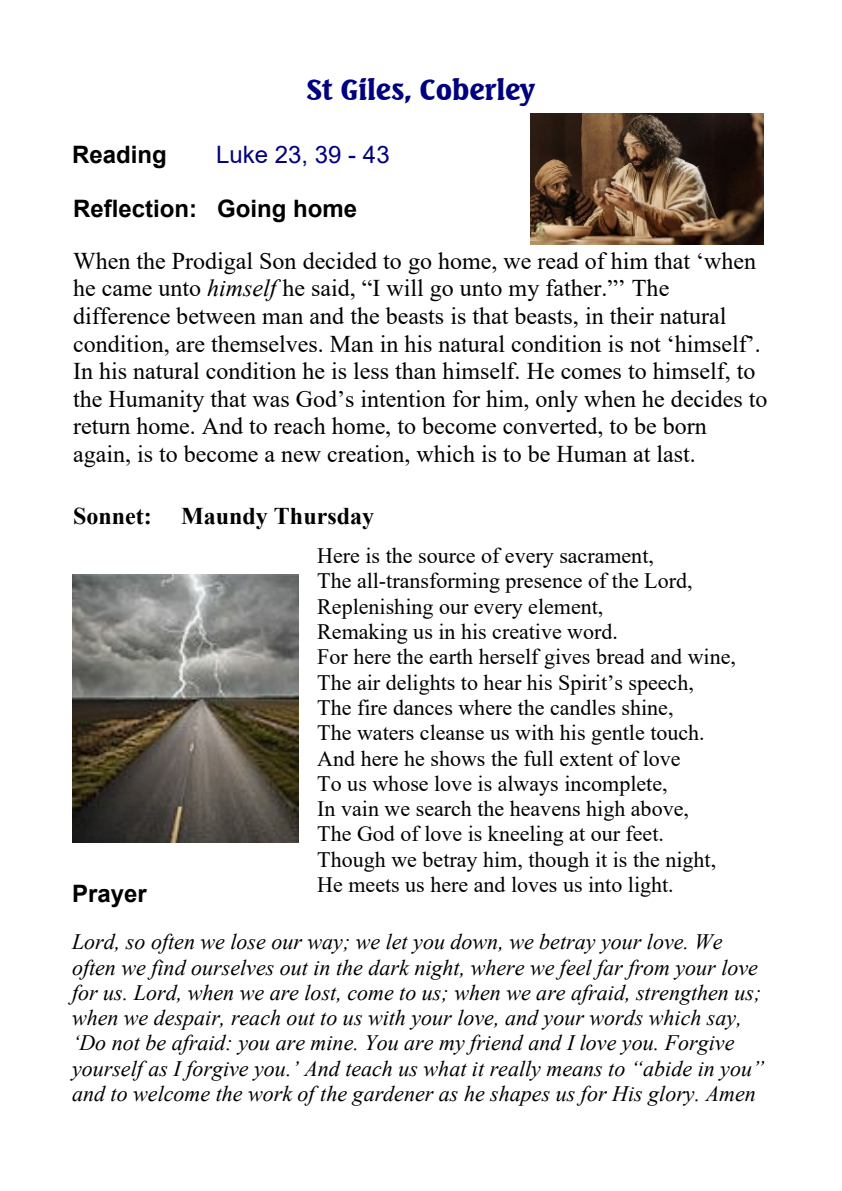
<style>
.page{position:relative;width:842px;height:1191px;background:#fff}
.page>*{position:absolute;margin:0;border:0;box-sizing:border-box;transform-origin:0 0}
.t1{font:28px "Seabird SF Bold";color:#000080}
.t2{font:24px/27.6px "Times New Roman";color:#000}
.t3{font:700 24px "Arial";color:#000}
.t4{font:700 24px "Times New Roman";color:#000}
.t5{font:24px "Arial";color:#000080}
.t6{font:22px/25.2px "Times New Roman";color:#000}
.t7{font:italic 22px/25.2px "Times New Roman";color:#000}
.s1{font-style:italic}
</style>
<div class="page">
<img style="left:531px;top:114px;width:233px;height:131px">
<img style="left:72px;top:574px;width:226px;height:268px">
<p class="t1" style="left:307px;top:78px;width:230px">St Giles, Coberley</p>
<p class="t3" style="left:72px;top:145px;width:96px">Reading</p>
<p class="t5" style="left:216px;top:145px;width:175px">Luke 23, 39 - 43</p>
<p class="t3" style="left:73px;top:200px;width:285px">Reflection: Going home</p>
<p class="t2" style="left:73px;top:249px;width:696px">When the Prodigal Son decided to go home, we read of him that ‘when he came unto <span class="s1">himself</span> he said, “I will go unto my father.”’ The difference between man and the beasts is that beasts, in their natural condition, are themselves. Man in his natural condition is not ‘himself’.<br>In his natural condition he is less than himself. He comes to himself, to the Humanity that was God’s intention for him, only when he decides to return home. And to reach home, to become converted, to be born again, is to become a new creation, which is to be Human at last.</p>
<p class="t4" style="left:73px;top:507px;width:302px">Sonnet: Maundy Thursday</p>
<p class="t6" style="left:317px;top:545px;width:420px">Here is the source of every sacrament,<br>The all-transforming presence of the Lord, Replenishing our every element,<br>Remaking us in his creative word.<br>For here the earth herself gives bread and wine, The air delights to hear his Spirit’s speech,<br>The fire dances where the candles shine,<br>The waters cleanse us with his gentle touch.<br>And here he shows the full extent of love<br>To us whose love is always incomplete,<br>In vain we search the heavens high above,<br>The God of love is kneeling at our feet.<br>Though we betray him, though it is the night, He meets us here and loves us into light.</p>
<p class="t3" style="left:72px;top:884px;width:76px">Prayer</p>
<p class="t7" style="left:72px;top:931px;width:694px">Lord, so often we lose our way; we let you down, we betray your love. We often we find ourselves out in the dark night, where we feel far from your love for us. Lord, when we are lost, come to us; when we are afraid, strengthen us; when we despair, reach out to us with your love, and your words which say, ‘Do not be afraid: you are mine. You are my friend and I love you. Forgive yourself as I forgive you.’ And teach us what it really means to “abide in you” and to welcome the work of the gardener as he shapes us for His glory. Amen</p>
</div>
